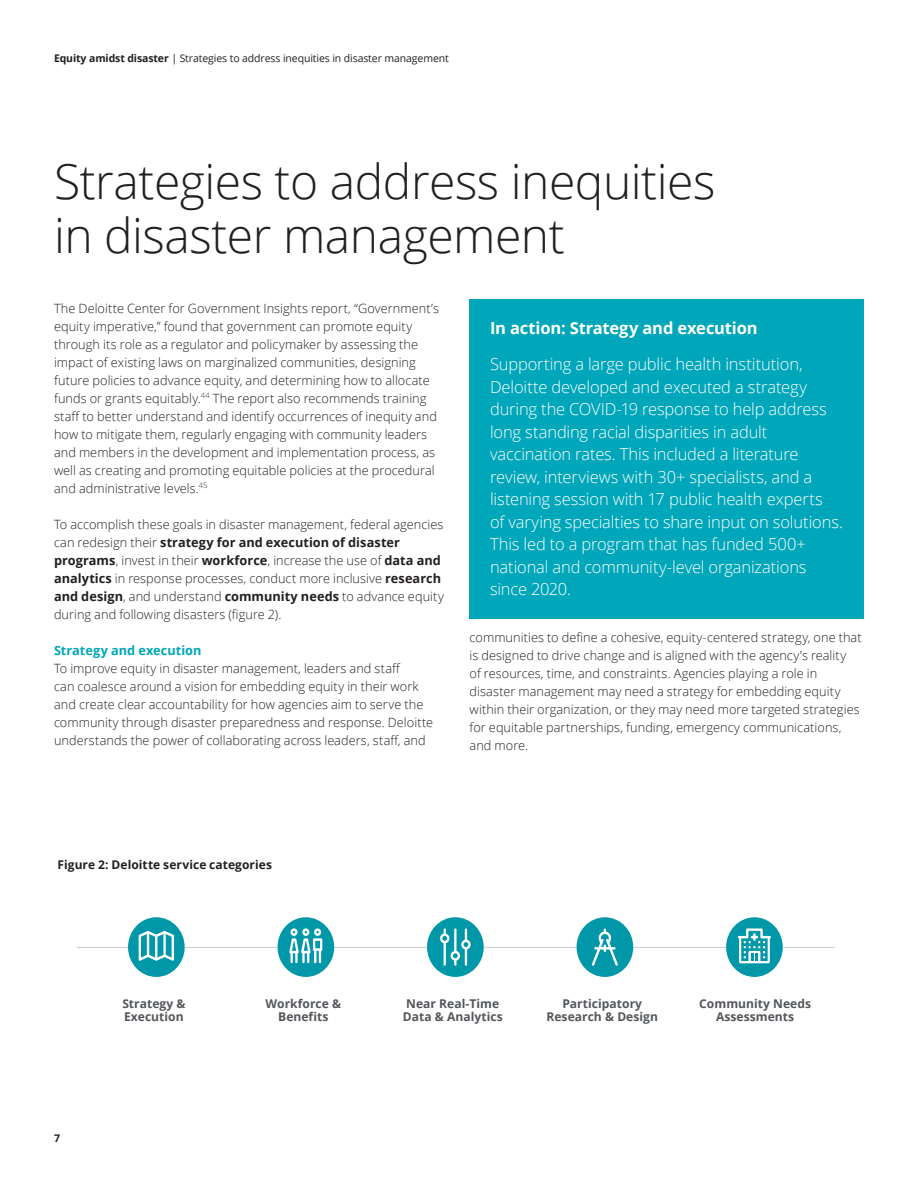
<style>
.page{position:relative;width:918px;height:1188px;background:#fff}
.page>*{position:absolute;margin:0;border:0;box-sizing:border-box;transform-origin:0 0}
.Story_heading_light__24_30pt{font:300 48px/54px "Open Sans";letter-spacing:-.01em;color:#231f20}
.Body_copy__8_5_12pt{font:300 16.5px/22.5px "Open Sans";letter-spacing:-.01em;color:#fff}
.Body_copy__8_5_12pt-2{font:700 16.5px "Open Sans";letter-spacing:-.01em;color:#fff}
.Body_copy__8_5_12pt-3{font:300 12.75px/18px "Open Sans";letter-spacing:.005em;color:#231f20}
.Body_copy__8_5_12pt-4{font:700 12.75px "Open Sans";color:#00a6b9}
.t1{font:700 12.15px/13.6px "Open Sans";letter-spacing:.005em;color:#53565a;text-align:center}
.Introduction__14_18pt{font:700 12px "Open Sans";letter-spacing:.005em;color:#231f20}
.t2{font:10.5px "Open Sans";letter-spacing:-.01em;color:#231f20}
.t3{font:700 10.5px "Open Sans";color:#231f20}
.s1{font-weight:700}
</style>
<div class="page">
<div style="left:470px;top:299px;width:394px;height:319px;background:#00a6b9"></div>
<hr style="left:77px;top:947px;width:758px;height:1px;background:#d0d0ce">
<svg style="left:427px;top:917px;width:57px;height:60px"></svg>
<svg style="left:128px;top:917px;width:57px;height:60px"></svg>
<svg style="left:278px;top:917px;width:56px;height:60px"></svg>
<svg style="left:726px;top:917px;width:57px;height:60px"></svg>
<svg style="left:577px;top:917px;width:56px;height:60px"></svg>
<p class="t2" style="left:54px;top:51px;width:396px"><span class="s1">Equity amidst disaster</span> | Strategies to address inequities in disaster management</p>
<p class="Story_heading_light__24_30pt" style="left:54px;top:153px;width:663px">Strategies to address inequities in disaster management</p>
<p class="Body_copy__8_5_12pt-3" style="left:54px;top:299px;width:386px">The Deloitte Center for Government Insights report, “Government’s equity imperative,” found that government can promote equity through its role as a regulator and policymaker by assessing the impact of existing laws on marginalized communities, designing future policies to advance equity, and determining how to allocate funds or grants equitably.<sup>44</sup> The report also recommends training staff to better understand and identify occurrences of inequity and how to mitigate them, regularly engaging with community leaders and members in the development and implementation process, as well as creating and promoting equitable policies at the procedural and administrative levels.<sup>45</sup></p>
<p class="Body_copy__8_5_12pt-3" style="left:54px;top:515px;width:391px">To accomplish these goals in disaster management, federal agencies can redesign their <span class="s1">strategy for and execution of disaster programs</span>, invest in their <span class="s1">workforce</span>, increase the use of <span class="s1">data and analytics</span> in response processes, conduct more inclusive <span class="s1">research and design</span>, and understand <span class="s1">community needs</span> to advance equity during and following disasters (figure 2).</p>
<p class="Body_copy__8_5_12pt-4" style="left:54px;top:641px;width:149px">Strategy and execution</p>
<p class="Body_copy__8_5_12pt-3" style="left:54px;top:659px;width:381px">To improve equity in disaster management, leaders and staff<br>can coalesce around a vision for embedding equity in their work and create clear accountability for how agencies aim to serve the community through disaster preparedness and response. Deloitte understands the power of collaborating across leaders, staff, and</p>
<p class="Body_copy__8_5_12pt-2" style="left:490px;top:317px;width:269px">In action: Strategy and execution</p>
<p class="Body_copy__8_5_12pt" style="left:490px;top:352px;width:354px">Supporting a large public health institution, Deloitte developed and executed a strategy during the COVID-19 response to help address long standing racial disparities in adult vaccination rates. This included a literature review, interviews with 30+ specialists, and a listening session with 17 public health experts<br>of varying specialties to share input on solutions.<br>This led to a program that has funded 500+ national and community-level organizations since 2020.</p>
<p class="Body_copy__8_5_12pt-3" style="left:470px;top:628px;width:394px">communities to define a cohesive, equity-centered strategy, one that is designed to drive change and is aligned with the agency’s reality<br>of resources, time, and constraints. Agencies playing a role in disaster management may need a strategy for embedding equity within their organization, or they may need more targeted strategies for equitable partnerships, funding, emergency communications, and more.</p>
<p class="Introduction__14_18pt" style="left:58px;top:856px;width:216px">Figure 2: Deloitte service categories</p>
<p class="t3" style="left:54px;top:1131px;width:7px">7</p>
<p class="t1" style="left:265px;top:996px;width:77px">Workforce &amp;<br>Benefits</p>
<p class="t1" style="left:403px;top:996px;width:101px;text-align:left">Near Real-Time<br>Data &amp; Analytics</p>
<p class="t1" style="left:547px;top:996px;width:113px">Participatory<br>Research &amp; Design</p>
<p class="t1" style="left:122px;top:996px;width:65px;text-align:left">Strategy &amp;<br>Execution</p>
<p class="t1" style="left:699px;top:996px;width:113px">Community Needs<br>Assessments</p>
</div>
